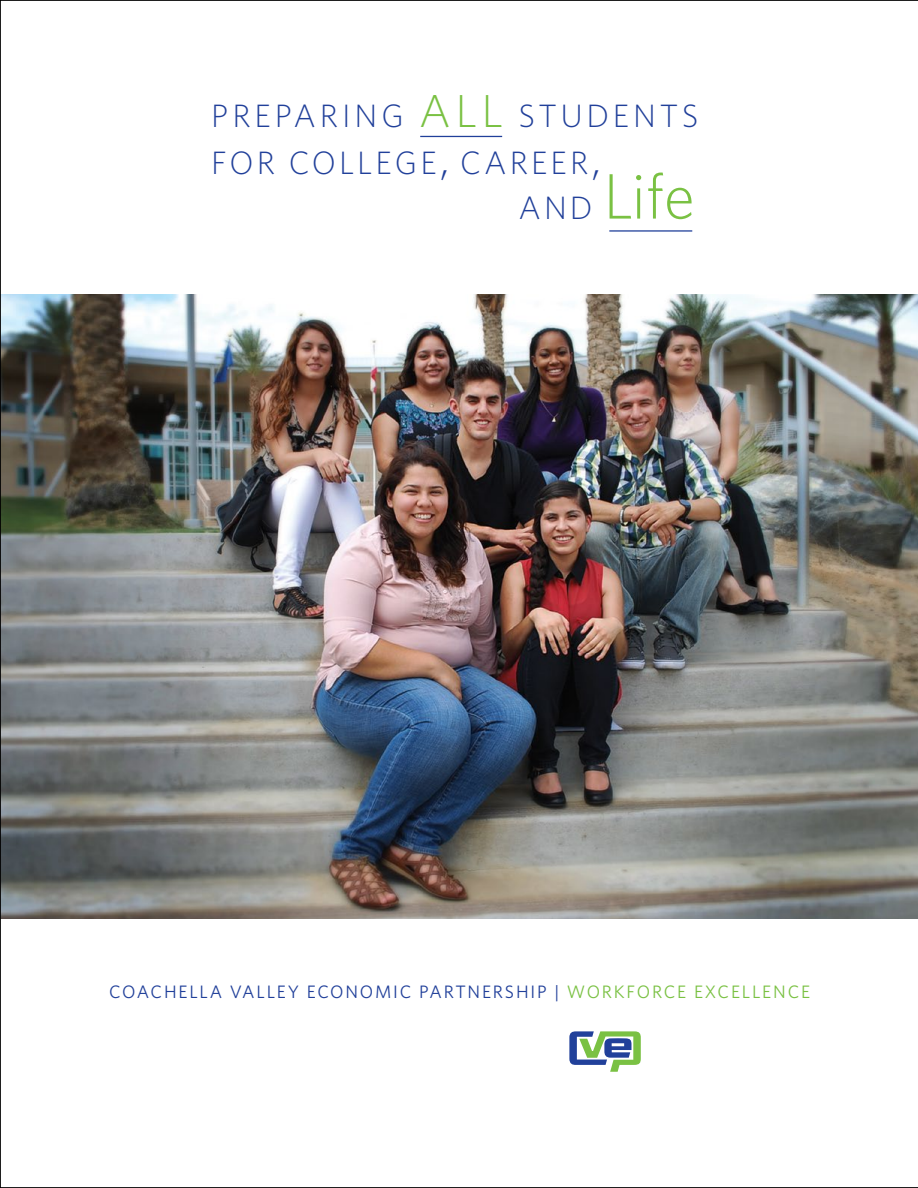
<style>
.page{position:relative;width:918px;height:1188px;background:#fff}
.page>*{position:absolute;margin:0;border:0;box-sizing:border-box;transform-origin:0 0}
.t1{font:300 64.35px "Whitney";color:#7ac143}
.t2{font:300 32.4px/46.2px "Whitney";letter-spacing:.1em;color:#21409a}
.t3{font:18px "Whitney";letter-spacing:.1em;color:#21409a}
.s1{font-size:46.35px;color:#7ac143}
.s2{font-size:46.35px}
.s3{font-size:32.4px;color:#21409a}
.s4{color:#7ac143}
</style>
<div class="page">
<img style="left:0;top:0;width:918px;height:1188px">
<h2 class="t2" style="left:211px;top:93px;width:489px">PREPARING <span class="s1">ALL</span> STUDENTS<br>FOR COLLEGE<span class="s2">,</span> CAREER<span class="s2">,</span></h2>
<h1 class="t1" style="left:519px;top:159px;width:178px"><span class="s3">AND</span> Life</h1>
<p class="t3" style="left:109px;top:981px;width:702px">COACHELLA VALLEY ECONOMIC PARTNERSHIP | <span class="s4">WORKFORCE EXCELLENCE</span></p>
</div>
